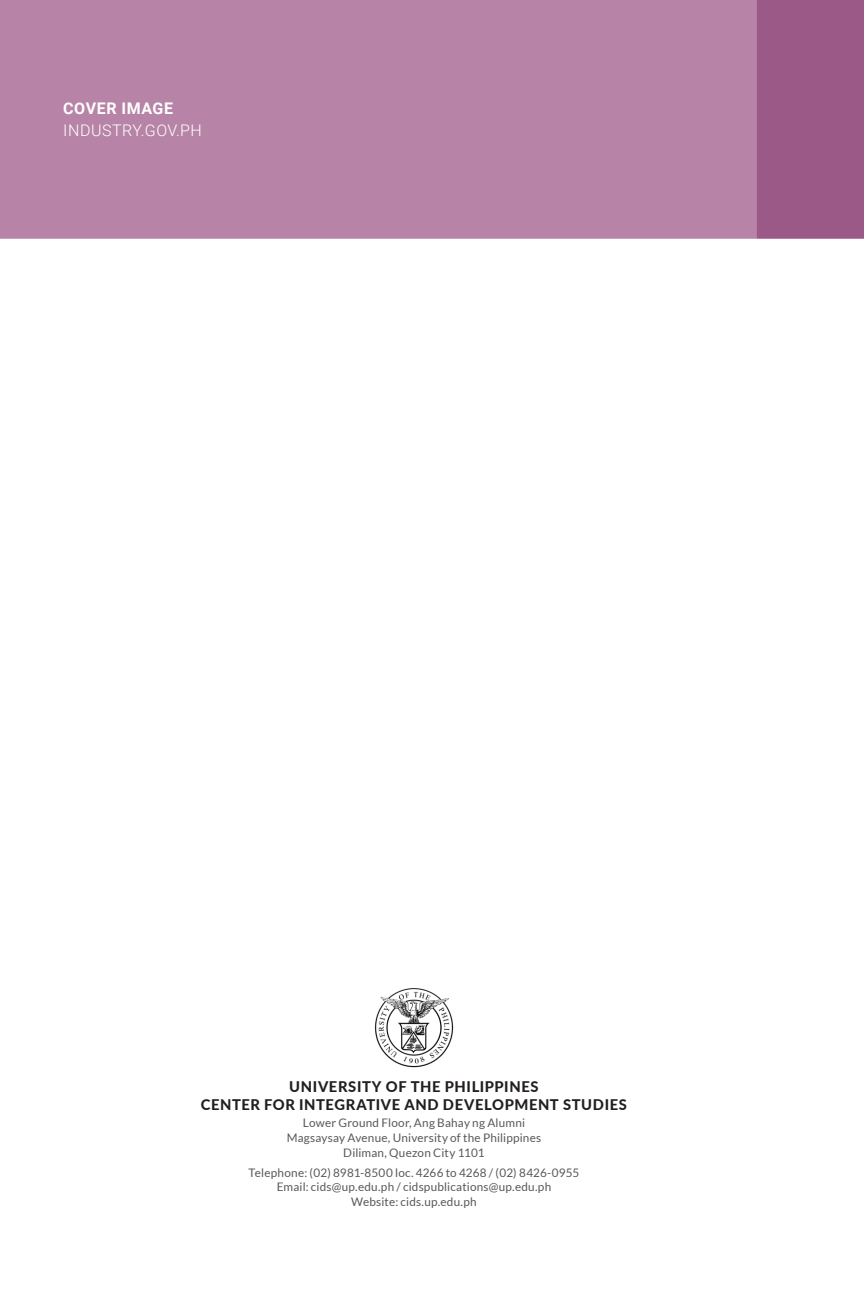
<style>
.page{position:relative;width:864px;height:1296px;background:#fff}
.page>*{position:absolute;margin:0;border:0;box-sizing:border-box;transform-origin:0 0}
.Main_Text_-_1st_Para{font:300 16px "Roboto";letter-spacing:.035em;color:#fff}
.Main_Text_-_1st_Para-2{font:700 16px "Roboto";letter-spacing:.035em;color:#fff}
.t1{font:800 14.6px "Lato";letter-spacing:.04em;color:#231f20}
.t2{font:11.8px "Lato";letter-spacing:.015em;color:#57585a}
</style>
<div class="page">
<img style="left:0;top:0;width:864px;height:1068px">
<img style="left:374px;top:988px;width:80px;height:79px">
<p class="Main_Text_-_1st_Para-2" style="left:63px;top:97px;width:111px">COVER IMAGE</p>
<p class="Main_Text_-_1st_Para" style="left:63px;top:119px;width:140px">INDUSTRY.GOV.PH</p>
<p class="t1" style="left:289px;top:1076px;width:251px">UNIVERSITY OF THE PHILIPPINES</p>
<p class="t1" style="left:201px;top:1094px;width:428px">CENTER FOR INTEGRATIVE AND DEVELOPMENT STUDIES</p>
<p class="t2" style="left:303px;top:1116px;width:224px">Lower Ground Floor, Ang Bahay ng Alumni</p>
<p class="t2" style="left:287px;top:1131px;width:256px">Magsaysay Avenue, University of the Philippines</p>
<p class="t2" style="left:343px;top:1146px;width:143px">Diliman, Quezon City 1101</p>
<p class="t2" style="left:249px;top:1166px;width:332px">Telephone: (02) 8981-8500 loc. 4266 to 4268 / (02) 8426-0955</p>
<p class="t2" style="left:277px;top:1180px;width:276px">Email: cids@up.edu.ph / cidspublications@up.edu.ph</p>
<p class="t2" style="left:351px;top:1195px;width:127px">Website: cids.up.edu.ph</p>
</div>
